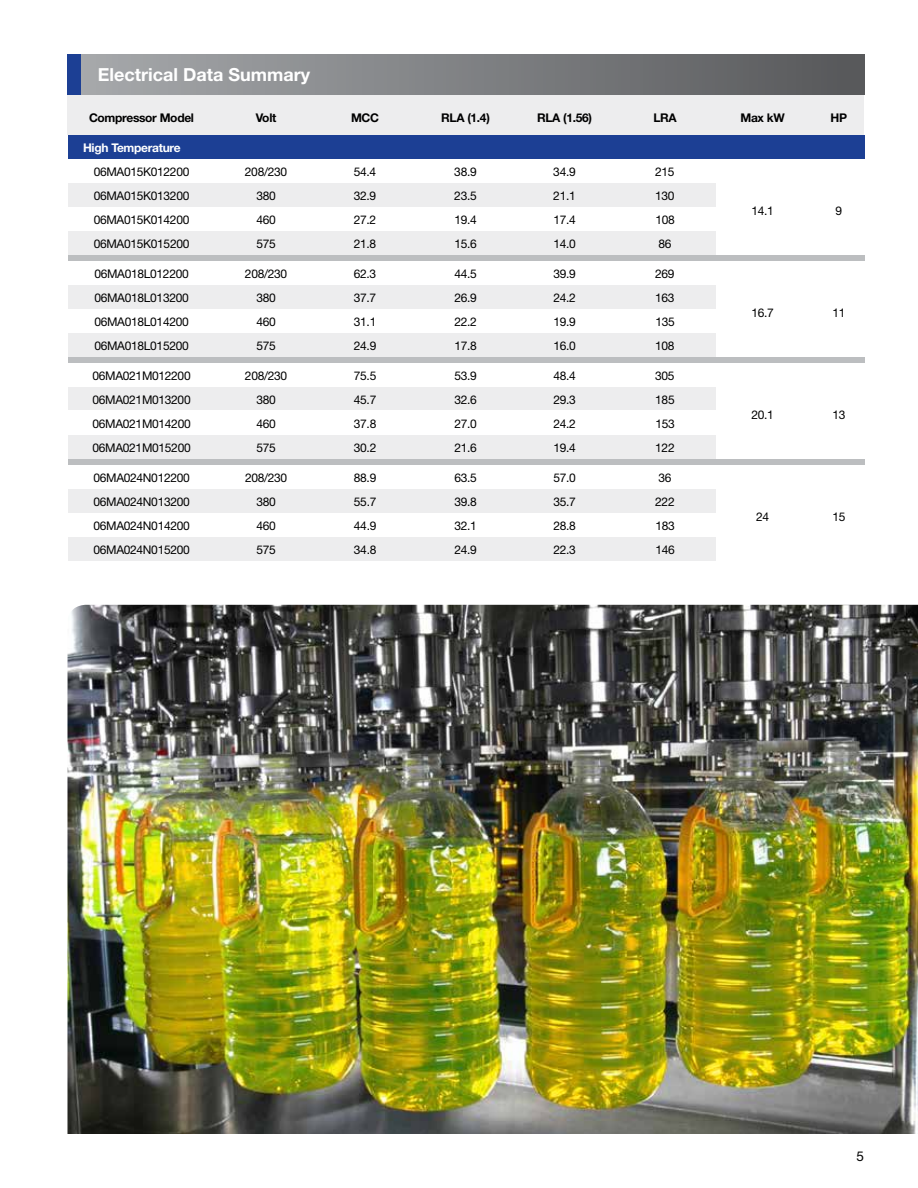
<style>
.page{position:relative;width:918px;height:1188px;background:#fff}
.page>*{position:absolute;margin:0;border:0;box-sizing:border-box;transform-origin:0 0}
.t1{font:700 18px "Helvetica Neue";color:#fff}
.t2{font:13.5px "Helvetica Neue";color:#000}
.t3{font:12px "Helvetica Neue";letter-spacing:-.025em;color:#000}
.t4{font:700 12px "Helvetica Neue";letter-spacing:-.025em;color:#000}
.t5{font:700 12px "Helvetica Neue";letter-spacing:-.025em;color:#fff}
</style>
<div class="page">
<div style="left:68px;top:95px;width:796px;height:40px;background:#ededee"></div>
<div style="left:68px;top:54px;width:796px;height:40px;background:linear-gradient(to right,#a8aaad,#57585a)"></div>
<div style="left:68px;top:54px;width:13px;height:40px;background:#1c3f94"></div>
<div style="left:68px;top:135px;width:796px;height:24px;background:#1c3f94"></div>
<div style="left:68px;top:183px;width:648px;height:24px;background:#ededee"></div>
<div style="left:68px;top:231px;width:648px;height:24px;background:#ededee"></div>
<div style="left:68px;top:255px;width:796px;height:6px;background:#bcbec0"></div>
<div style="left:68px;top:285px;width:648px;height:24px;background:#ededee"></div>
<div style="left:68px;top:333px;width:648px;height:24px;background:#ededee"></div>
<div style="left:68px;top:357px;width:796px;height:6px;background:#bcbec0"></div>
<div style="left:68px;top:459px;width:796px;height:6px;background:#bcbec0"></div>
<div style="left:68px;top:387px;width:648px;height:24px;background:#ededee"></div>
<div style="left:68px;top:489px;width:648px;height:24px;background:#ededee"></div>
<div style="left:68px;top:435px;width:648px;height:24px;background:#ededee"></div>
<div style="left:68px;top:537px;width:648px;height:24px;background:#ededee"></div>
<img style="left:68px;top:605px;width:850px;height:529px">
<h1 class="t1" style="left:98px;top:64px;width:214px">Electrical Data Summary</h1>
<p class="t4" style="left:89px;top:110px;width:107px">Compressor Model</p>
<p class="t4" style="left:256px;top:110px;width:22px">Volt</p>
<p class="t4" style="left:351px;top:110px;width:30px">MCC</p>
<p class="t4" style="left:441px;top:110px;width:50px">RLA (1.4)</p>
<p class="t4" style="left:537px;top:110px;width:57px">RLA (1.56)</p>
<p class="t4" style="left:653px;top:110px;width:25px">LRA</p>
<p class="t4" style="left:740px;top:110px;width:46px">Max kW</p>
<p class="t4" style="left:831px;top:110px;width:18px">HP</p>
<p class="t5" style="left:83px;top:140px;width:99px">High Temperature</p>
<p class="t3" style="left:94px;top:164px;width:97px">06MA015K012200</p>
<p class="t3" style="left:245px;top:164px;width:44px">208/230</p>
<p class="t3" style="left:354px;top:164px;width:24px">54.4</p>
<p class="t3" style="left:454px;top:164px;width:24px">38.9</p>
<p class="t3" style="left:553px;top:164px;width:24px">34.9</p>
<p class="t3" style="left:655px;top:164px;width:21px">215</p>
<p class="t3" style="left:94px;top:188px;width:97px">06MA015K013200</p>
<p class="t3" style="left:256px;top:188px;width:21px">380</p>
<p class="t3" style="left:354px;top:188px;width:24px">32.9</p>
<p class="t3" style="left:454px;top:188px;width:24px">23.5</p>
<p class="t3" style="left:553px;top:188px;width:24px">21.1</p>
<p class="t3" style="left:655px;top:188px;width:21px">130</p>
<p class="t3" style="left:94px;top:212px;width:97px">06MA015K014200</p>
<p class="t3" style="left:256px;top:212px;width:21px">460</p>
<p class="t3" style="left:354px;top:212px;width:24px">27.2</p>
<p class="t3" style="left:454px;top:212px;width:24px">19.4</p>
<p class="t3" style="left:553px;top:212px;width:24px">17.4</p>
<p class="t3" style="left:655px;top:212px;width:21px">108</p>
<p class="t3" style="left:751px;top:203px;width:24px">14.1</p>
<p class="t3" style="left:836px;top:203px;width:8px">9</p>
<p class="t3" style="left:94px;top:236px;width:97px">06MA015K015200</p>
<p class="t3" style="left:256px;top:236px;width:21px">575</p>
<p class="t3" style="left:354px;top:236px;width:24px">21.8</p>
<p class="t3" style="left:454px;top:236px;width:24px">15.6</p>
<p class="t3" style="left:553px;top:236px;width:24px">14.0</p>
<p class="t3" style="left:658px;top:236px;width:15px">86</p>
<p class="t3" style="left:94px;top:266px;width:96px">06MA018L012200</p>
<p class="t3" style="left:245px;top:266px;width:44px">208/230</p>
<p class="t3" style="left:354px;top:266px;width:24px">62.3</p>
<p class="t3" style="left:454px;top:266px;width:24px">44.5</p>
<p class="t3" style="left:553px;top:266px;width:24px">39.9</p>
<p class="t3" style="left:655px;top:266px;width:21px">269</p>
<p class="t3" style="left:94px;top:290px;width:96px">06MA018L013200</p>
<p class="t3" style="left:256px;top:290px;width:21px">380</p>
<p class="t3" style="left:354px;top:290px;width:24px">37.7</p>
<p class="t3" style="left:454px;top:290px;width:24px">26.9</p>
<p class="t3" style="left:553px;top:290px;width:24px">24.2</p>
<p class="t3" style="left:655px;top:290px;width:21px">163</p>
<p class="t3" style="left:94px;top:314px;width:96px">06MA018L014200</p>
<p class="t3" style="left:256px;top:314px;width:21px">460</p>
<p class="t3" style="left:354px;top:314px;width:24px">31.1</p>
<p class="t3" style="left:454px;top:314px;width:24px">22.2</p>
<p class="t3" style="left:553px;top:314px;width:24px">19.9</p>
<p class="t3" style="left:655px;top:314px;width:21px">135</p>
<p class="t3" style="left:94px;top:338px;width:96px">06MA018L015200</p>
<p class="t3" style="left:256px;top:338px;width:21px">575</p>
<p class="t3" style="left:354px;top:338px;width:24px">24.9</p>
<p class="t3" style="left:454px;top:338px;width:24px">17.8</p>
<p class="t3" style="left:553px;top:338px;width:24px">16.0</p>
<p class="t3" style="left:655px;top:338px;width:21px">108</p>
<p class="t3" style="left:93px;top:368px;width:100px">06MA021M012200</p>
<p class="t3" style="left:245px;top:368px;width:44px">208/230</p>
<p class="t3" style="left:354px;top:368px;width:24px">75.5</p>
<p class="t3" style="left:454px;top:368px;width:24px">53.9</p>
<p class="t3" style="left:553px;top:368px;width:24px">48.4</p>
<p class="t3" style="left:655px;top:368px;width:21px">305</p>
<p class="t3" style="left:93px;top:392px;width:100px">06MA021M013200</p>
<p class="t3" style="left:256px;top:392px;width:21px">380</p>
<p class="t3" style="left:354px;top:392px;width:24px">45.7</p>
<p class="t3" style="left:454px;top:392px;width:24px">32.6</p>
<p class="t3" style="left:553px;top:392px;width:24px">29.3</p>
<p class="t3" style="left:655px;top:392px;width:21px">185</p>
<p class="t3" style="left:93px;top:416px;width:100px">06MA021M014200</p>
<p class="t3" style="left:256px;top:416px;width:21px">460</p>
<p class="t3" style="left:354px;top:416px;width:24px">37.8</p>
<p class="t3" style="left:454px;top:416px;width:24px">27.0</p>
<p class="t3" style="left:553px;top:416px;width:24px">24.2</p>
<p class="t3" style="left:655px;top:416px;width:21px">153</p>
<p class="t3" style="left:93px;top:440px;width:100px">06MA021M015200</p>
<p class="t3" style="left:256px;top:440px;width:21px">575</p>
<p class="t3" style="left:354px;top:440px;width:24px">30.2</p>
<p class="t3" style="left:454px;top:440px;width:24px">21.6</p>
<p class="t3" style="left:553px;top:440px;width:24px">19.4</p>
<p class="t3" style="left:655px;top:440px;width:21px">122</p>
<p class="t3" style="left:93px;top:470px;width:98px">06MA024N012200</p>
<p class="t3" style="left:245px;top:470px;width:44px">208/230</p>
<p class="t3" style="left:354px;top:470px;width:24px">88.9</p>
<p class="t3" style="left:454px;top:470px;width:24px">63.5</p>
<p class="t3" style="left:553px;top:470px;width:24px">57.0</p>
<p class="t3" style="left:658px;top:470px;width:15px">36</p>
<p class="t3" style="left:93px;top:494px;width:98px">06MA024N013200</p>
<p class="t3" style="left:256px;top:494px;width:21px">380</p>
<p class="t3" style="left:354px;top:494px;width:24px">55.7</p>
<p class="t3" style="left:454px;top:494px;width:24px">39.8</p>
<p class="t3" style="left:553px;top:494px;width:24px">35.7</p>
<p class="t3" style="left:655px;top:494px;width:21px">222</p>
<p class="t3" style="left:93px;top:518px;width:98px">06MA024N014200</p>
<p class="t3" style="left:256px;top:518px;width:21px">460</p>
<p class="t3" style="left:354px;top:518px;width:24px">44.9</p>
<p class="t3" style="left:454px;top:518px;width:24px">32.1</p>
<p class="t3" style="left:553px;top:518px;width:24px">28.8</p>
<p class="t3" style="left:655px;top:518px;width:21px">183</p>
<p class="t3" style="left:93px;top:542px;width:98px">06MA024N015200</p>
<p class="t3" style="left:256px;top:542px;width:21px">575</p>
<p class="t3" style="left:354px;top:542px;width:24px">34.8</p>
<p class="t3" style="left:454px;top:542px;width:24px">24.9</p>
<p class="t3" style="left:553px;top:542px;width:24px">22.3</p>
<p class="t3" style="left:655px;top:542px;width:21px">146</p>
<p class="t3" style="left:751px;top:305px;width:24px">16.7</p>
<p class="t3" style="left:832px;top:305px;width:15px">11</p>
<p class="t3" style="left:751px;top:407px;width:24px">20.1</p>
<p class="t3" style="left:832px;top:407px;width:15px">13</p>
<p class="t3" style="left:756px;top:509px;width:15px">24</p>
<p class="t3" style="left:832px;top:509px;width:15px">15</p>
<p class="t2" style="left:856px;top:1148px;width:9px">5</p>
</div>
